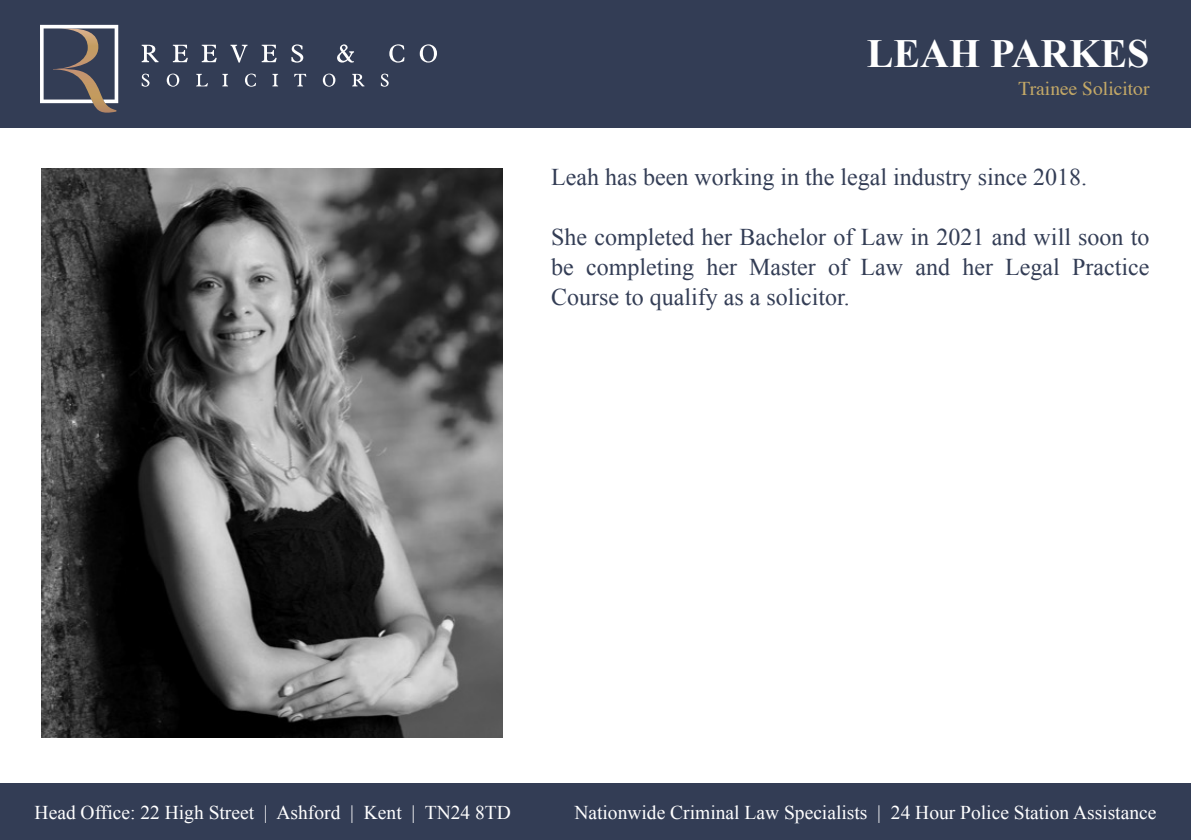
<style>
.page{position:relative;width:1191px;height:840px;background:#fff}
.page>*{position:absolute;margin:0;border:0;box-sizing:border-box;transform-origin:0 0}
.t1{font:700 40px "Times New Roman";color:#fff}
.t2{font:24px/30px "Times New Roman";color:#333d55;text-align:justify}
.t3{font:19.6px "Times New Roman";color:#fff}
.t4{font:19.6px "Times";color:#c4a967}
</style>
<div class="page">
<div style="left:0;top:0;width:1191px;height:128px;background:#333d55"></div>
<svg style="left:40px;top:25px;width:78px;height:88px"></svg>
<svg style="left:142px;top:45px;width:16px;height:17px"></svg>
<svg style="left:173px;top:45px;width:15px;height:17px"></svg>
<svg style="left:202px;top:45px;width:15px;height:17px"></svg>
<svg style="left:230px;top:45px;width:17px;height:18px"></svg>
<svg style="left:262px;top:45px;width:15px;height:17px"></svg>
<svg style="left:291px;top:44px;width:12px;height:19px"></svg>
<svg style="left:337px;top:44px;width:17px;height:19px"></svg>
<svg style="left:389px;top:44px;width:15px;height:19px"></svg>
<svg style="left:420px;top:44px;width:17px;height:19px"></svg>
<svg style="left:142px;top:74px;width:7px;height:13px"></svg>
<svg style="left:167px;top:74px;width:12px;height:13px"></svg>
<svg style="left:196px;top:74px;width:12px;height:12px"></svg>
<svg style="left:222px;top:74px;width:6px;height:12px"></svg>
<svg style="left:245px;top:74px;width:11px;height:13px"></svg>
<svg style="left:272px;top:74px;width:6px;height:12px"></svg>
<svg style="left:294px;top:74px;width:12px;height:12px"></svg>
<svg style="left:323px;top:74px;width:12px;height:13px"></svg>
<svg style="left:352px;top:74px;width:12px;height:12px"></svg>
<svg style="left:381px;top:74px;width:8px;height:13px"></svg>
<div style="left:0;top:782px;width:1191px;height:57px;background:#333d55"></div>
<img style="left:42px;top:168px;width:460px;height:569px">
<h1 class="t1" style="left:866px;top:26px;width:284px">LEAH PARKES</h1>
<p class="t4" style="left:1018px;top:70px;width:132px">Trainee Solicitor</p>
<p class="t2" style="left:551px;top:161px;width:537px">Leah has been working in the legal industry since 2018.</p>
<p class="t2" style="left:551px;top:221px;width:600px">She completed her Bachelor of Law in 2021 and will soon to be completing her Master of Law and her Legal Practice Course to qualify as a solicitor.</p>
<p class="t3" style="left:35px;top:798px;width:478px">Head Office: 22 High Street | Ashford | Kent | TN24 8TD</p>
<p class="t3" style="left:574px;top:798px;width:583px">Nationwide Criminal Law Specialists | 24 Hour Police Station Assistance</p>
</div>
